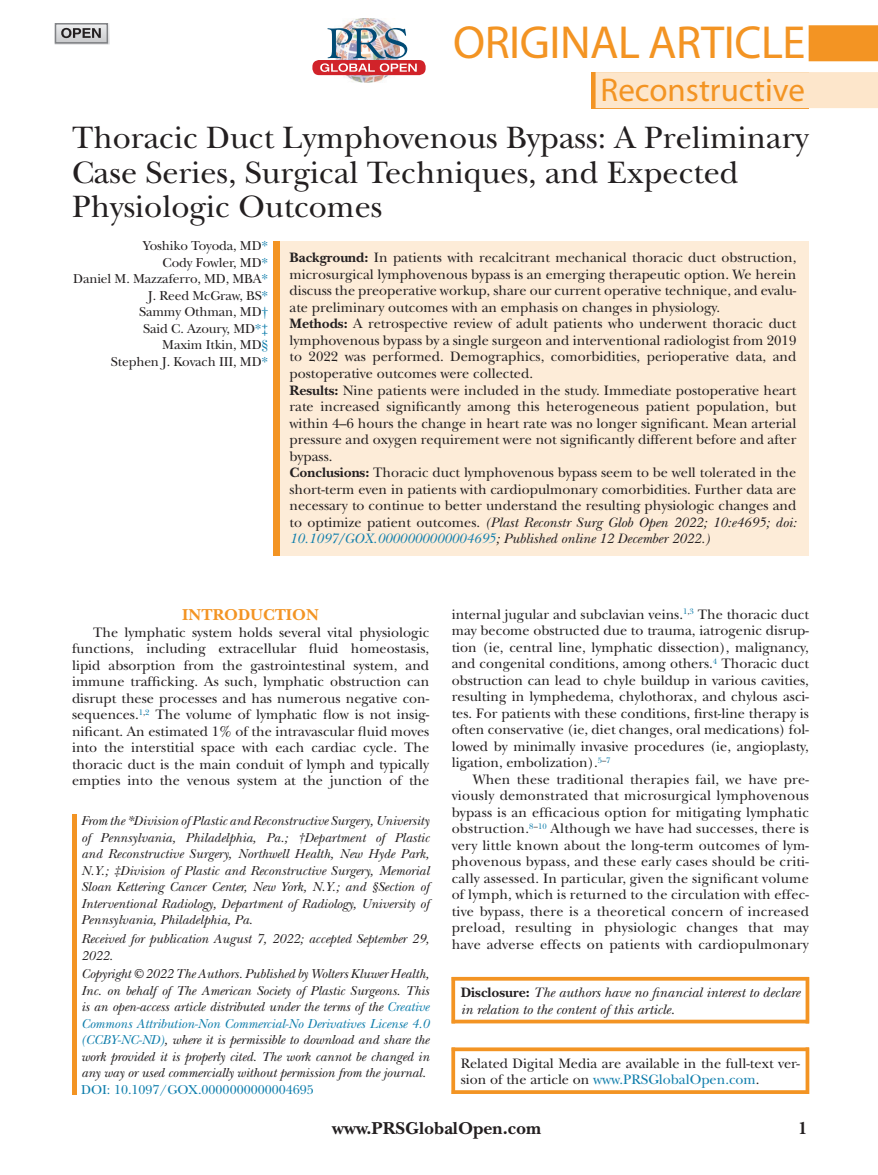
<style>
.page{position:relative;width:878px;height:1175px;background:#fff}
.page>*{position:absolute;margin:0;border:0;box-sizing:border-box;transform-origin:0 0}
.t1{font:46.5px "Myriad Pro";letter-spacing:-.01em;color:#f39423}
.t2{font:33px "Myriad Pro";color:#f39423}
.t3{font:32.25px/34.5px "New Baskerville Std";color:#231f20}
.t4{font:700 18px "New Baskerville Std";color:#231f20}
.t5{font:700 16.5px "New Baskerville Std";color:#f39423}
.t6{font:14.25px/16.5px "New Baskerville Std";color:#231f20;text-align:justify}
.t7{font:italic 14.25px/16.5px "New Baskerville Std";color:#231f20}
.t8{font:italic 13.5px/16.5px "New Baskerville Std";color:#231f20;text-align:justify}
.t9{font:13.5px/16.5px "New Baskerville Std";letter-spacing:-.01em;color:#231f20;text-align:right}
.t10{font:13.5px "New Baskerville Std";color:#0f7eac}
.s1{color:#0f7eac}
.s2{font-weight:700}
.s3{font-style:italic}
.s4{font-style:italic;color:#0f7eac}
.s5{font-weight:700;font-style:normal}
</style>
<div class="page">
<div style="left:595px;top:72px;width:283px;height:36px;background:#fde6cb"></div>
<div style="left:808px;top:25px;width:70px;height:36px;background:#f39423"></div>
<img style="left:334px;top:18px;width:65px;height:65px">
<div style="left:312px;top:60px;width:113px;height:15px;background:#d1232a;border-radius:7px"></div>
<img style="left:320px;top:28px;width:97px;height:44px">
<div style="left:274px;top:126px;width:534px;height:430px;background:#fdecd8"></div>
<div style="left:274px;top:240px;width:6px;height:76px;background:#f39423"></div>
<div style="left:274px;top:306px;width:6px;height:76px;background:#f39423"></div>
<div style="left:274px;top:372px;width:6px;height:93px;background:#f39423"></div>
<div style="left:274px;top:454px;width:6px;height:102px;background:#f39423"></div>
<hr style="left:72px;top:814px;width:4px;height:116px;background:#f39423">
<hr style="left:72px;top:930px;width:4px;height:35px;background:#f39423">
<hr style="left:72px;top:965px;width:4px;height:118px;background:#f39423">
<hr style="left:72px;top:1081px;width:4px;height:13px;background:#f39423">
<div style="left:272px;top:126px;width:536px;height:115px;background:#fff"></div>
<img style="left:54px;top:23px;width:55px;height:22px">
<div style="left:55px;top:23px;width:53px;height:21px;border:2px solid #808285"></div>
<svg style="left:61px;top:28px;width:40px;height:10px"></svg>
<svg style="left:451px;top:977px;width:4px;height:46px"></svg>
<svg style="left:805px;top:977px;width:4px;height:46px"></svg>
<svg style="left:452px;top:976px;width:356px;height:4px"></svg>
<svg style="left:452px;top:1019px;width:356px;height:4px"></svg>
<svg style="left:451px;top:1047px;width:4px;height:47px"></svg>
<svg style="left:805px;top:1047px;width:4px;height:47px"></svg>
<svg style="left:452px;top:1047px;width:356px;height:4px"></svg>
<svg style="left:452px;top:1090px;width:356px;height:4px"></svg>
<h1 class="t1" style="left:453px;top:14px;width:354px">Original Article</h1>
<h2 class="t2" style="left:600px;top:69px;width:206px">Reconstructive</h2>
<h3 class="t3" style="left:72px;top:121px;width:738px">Thoracic Duct Lymphovenous Bypass: A Preliminary<br>Case Series, Surgical Techniques, and Expected<br>Physiologic Outcomes</h3>
<p class="t9" style="left:73px;top:238px;width:197px">Yoshiko Toyoda, MD<span class="s1">*<br></span>Cody Fowler, MD<span class="s1">*<br></span>Daniel M. Mazzaferro, MD, MBA<span class="s1">*<br></span>J. Reed McGraw, BS<span class="s1">*<br></span>Sammy Othman, MD<span class="s1">†<br></span>Said C. Azoury, MD<span class="s1">*‡<br></span>Maxim Itkin, MD<span class="s1">§<br></span>Stephen J. Kovach III, MD<span class="s1">*</span></p>
<p class="t6" style="left:289px;top:250px;width:508px;text-align:left"><span class="s2">Background:</span> In patients with recalcitrant mechanical thoracic duct obstruction, microsurgical lymphovenous bypass is an emerging therapeutic option. We herein discuss the preoperative workup, share our current operative technique, and evalu&shy;ate preliminary outcomes with an emphasis on changes in physiology.<br><span class="s2">Methods:</span> A retrospective review of adult patients who underwent thoracic duct lymphovenous bypass by a single surgeon and interventional radiologist from 2019 to 2022 was performed. Demographics, comorbidities, perioperative data, and postoperative outcomes were collected.<br><span class="s2">Results:</span> Nine patients were included in the study. Immediate postoperative heart rate increased significantly among this heterogeneous patient population, but within 4–6 hours the change in heart rate was no longer significant. Mean arterial pressure and oxygen requirement were not significantly different before and after bypass.<br><span class="s2">Conclusions:</span> Thoracic duct lymphovenous bypass seem to be well tolerated in the short-term even in patients with cardiopulmonary comorbidities. Further data are necessary to continue to better understand the resulting physiologic changes and to optimize patient outcomes. <span class="s3">(Plast Reconstr Surg Glob Open 2022; 10:e4695; doi:<br></span><span class="s4">10.1097/GOX.0000000000004695</span><span class="s3">; Published online 12 December 2022.)</span></p>
<p class="t5" style="left:182px;top:605px;width:138px">INTRODUCTION</p>
<p class="t6" style="left:72px;top:624px;width:359px;text-indent:21px">The lymphatic system holds several vital physiologic functions, including extracellular fluid homeostasis, lipid absorption from the gastrointestinal system, and immune trafficking. As such, lymphatic obstruction can disrupt these processes and has numerous negative con&shy;sequences.<sup>1</sup><sup>,</sup><sup>2</sup> The volume of lymphatic flow is not insig&shy;nificant. An estimated 1% of the intravascular fluid moves into the interstitial space with each cardiac cycle. The thoracic duct is the main conduit of lymph and typically empties into the venous system at the junction of the</p>
<p class="t8" style="left:81px;top:812px;width:350px">From the *Division of Plastic and Reconstructive Surgery, University of Pennsylvania, Philadelphia, Pa.; †Department of Plastic and Reconstructive Surgery, Northwell Health, New Hyde Park, N.Y.; ‡Division of Plastic and Reconstructive Surgery, Memorial Sloan Kettering Cancer Center, New York, N.Y.; and §Section of Interventional Radiology, Department of Radiology, University of Pennsylvania, Philadelphia, Pa.</p>
<p class="t8" style="left:81px;top:930px;width:349px">Received for publication August 7, 2022; accepted September 29,<br>2022.</p>
<p class="t8" style="left:81px;top:965px;width:350px">Copyright © 2022 The Authors. Published by Wolters Kluwer Health, Inc. on behalf of The American Society of Plastic Surgeons. This is an open-access article distributed under the terms of the <span class="s1">Creative Commons Attribution-Non Commercial-No Derivatives License 4.0 (CCBY-NC-ND)</span>, where it is permissible to download and share the work provided it is properly cited. The work cannot be changed in any way or used commercially without permission from the journal.</p>
<p class="t10" style="left:81px;top:1081px;width:234px">DOI: 10.1097/GOX.0000000000004695</p>
<p class="t6" style="left:451px;top:606px;width:359px">internal jugular and subclavian veins.<sup>1</sup><sup>,</sup><sup>3</sup> The thoracic duct may become obstructed due to trauma, iatrogenic disrup&shy;tion (ie, central line, lymphatic dissection), malignancy, and congenital conditions, among others.<sup>4</sup> Thoracic duct obstruction can lead to chyle buildup in various cavities, resulting in lymphedema, chylothorax, and chylous asci&shy;tes. For patients with these conditions, first-line therapy is often conservative (ie, diet changes, oral medications) fol&shy;lowed by minimally invasive procedures (ie, angioplasty, ligation, embolization).<sup>5</sup><sup>–</sup><sup>7</sup></p>
<p class="t6" style="left:451px;top:771px;width:359px;text-indent:21px">When these traditional therapies fail, we have pre&shy;viously demonstrated that microsurgical lymphovenous bypass is an efficacious option for mitigating lymphatic obstruction.<sup>8</sup><sup>–</sup><sup>10</sup> Although we have had successes, there is very little known about the long-term outcomes of lym&shy;phovenous bypass, and these early cases should be criti&shy;cally assessed. In particular, given the significant volume of lymph, which is returned to the circulation with effec&shy;tive bypass, there is a theoretical concern of increased preload, resulting in physiologic changes that may have adverse effects on patients with cardiopulmonary</p>
<p class="t7" style="left:460px;top:984px;width:341px"><span class="s5">Disclosure:</span> The authors have no financial interest to declare in relation to the content of this article.</p>
<p class="t6" style="left:460px;top:1054px;width:341px">Related Digital Media are available in the full-text ver&shy;sion of the article on <span class="s1">www.PRSGlobalOpen.com</span>.</p>
<p class="t4" style="left:332px;top:1118px;width:210px">www.PRSGlobalOpen.com</p>
<p class="t4" style="left:798px;top:1118px;width:11px">1</p>
</div>
